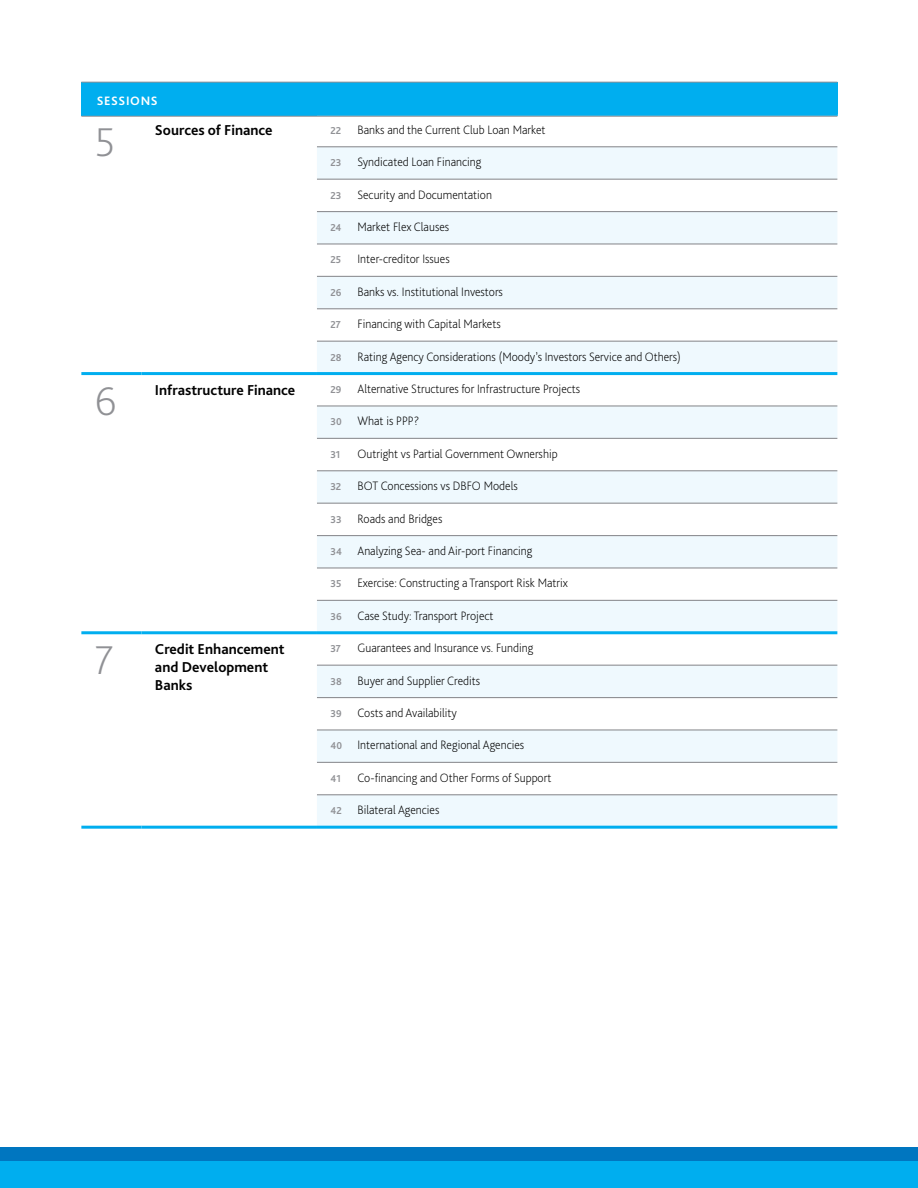
<style>
.page{position:relative;width:918px;height:1188px;background:#fff}
.page>*{position:absolute;margin:0;border:0;box-sizing:border-box;transform-origin:0 0}
.t1{font:200 42px "Bliss Pro";color:#909195}
.t2{font:700 15px/18px "Bliss Pro";color:#000}
.t3{font:200 12.75px "Bliss Pro";color:#000;scale:.95 1}
.t4{font:700 12.75px "Bliss Pro";letter-spacing:.05em;color:#fff}
.t5{font:700 10.5px "Bliss Pro";color:#909195;scale:.95 1}
.s1{font-weight:700;font-size:10.5px;color:#909195}
</style>
<div class="page">
<div style="left:0;top:1161px;width:918px;height:27px;background:#00aeef"></div>
<div style="left:0;top:1148px;width:918px;height:13px;background:#0076c0"></div>
<div style="left:81px;top:82px;width:756px;height:34px;background:#00aeef"></div>
<svg style="left:317px;top:147px;width:520px;height:679px;fill:#eff9fe"></svg>
<hr style="left:317px;top:146px;width:520px;height:1px;background:#909195">
<hr style="left:317px;top:179px;width:520px;height:1px;background:#909195">
<hr style="left:317px;top:211px;width:520px;height:1px;background:#909195">
<hr style="left:317px;top:243px;width:520px;height:2px;background:#909195">
<hr style="left:317px;top:276px;width:520px;height:1px;background:#909195">
<hr style="left:317px;top:308px;width:520px;height:1px;background:#909195">
<hr style="left:317px;top:341px;width:520px;height:1px;background:#909195">
<hr style="left:317px;top:405px;width:520px;height:2px;background:#909195">
<hr style="left:317px;top:438px;width:520px;height:1px;background:#909195">
<hr style="left:317px;top:470px;width:520px;height:1px;background:#909195">
<hr style="left:317px;top:503px;width:520px;height:1px;background:#909195">
<hr style="left:317px;top:535px;width:520px;height:1px;background:#909195">
<hr style="left:317px;top:567px;width:520px;height:2px;background:#909195">
<hr style="left:317px;top:600px;width:520px;height:1px;background:#909195">
<hr style="left:317px;top:665px;width:520px;height:1px;background:#909195">
<hr style="left:317px;top:697px;width:520px;height:1px;background:#909195">
<hr style="left:317px;top:729px;width:520px;height:2px;background:#909195">
<hr style="left:317px;top:762px;width:520px;height:1px;background:#909195">
<hr style="left:317px;top:794px;width:520px;height:1px;background:#909195">
<hr style="left:317px;top:372px;width:520px;height:3px;background:#00aeef">
<hr style="left:317px;top:631px;width:520px;height:3px;background:#00aeef">
<hr style="left:317px;top:826px;width:520px;height:3px;background:#00aeef">
<hr style="left:81px;top:372px;width:60px;height:3px;background:#00aeef">
<hr style="left:141px;top:372px;width:176px;height:3px;background:#00aeef">
<hr style="left:81px;top:631px;width:60px;height:3px;background:#00aeef">
<hr style="left:141px;top:631px;width:176px;height:3px;background:#00aeef">
<hr style="left:81px;top:826px;width:60px;height:3px;background:#00aeef">
<hr style="left:141px;top:826px;width:176px;height:3px;background:#00aeef">
<hr style="left:81px;top:82px;width:756px;height:1px;background:#909195">
<hr style="left:81px;top:116px;width:756px;height:1px;background:#909195">
<p class="t4" style="left:97px;top:93px;width:62px">SESSIONS</p>
<h1 class="t1" style="left:95px;top:116px;width:22px">5</h1>
<p class="t2" style="left:155px;top:121px;width:119px">Sources of Finance</p>
<p class="t5" style="left:330px;top:124px;width:13px">22</p>
<p class="t3" style="left:357px;top:122px;width:199px">Banks and the Current Club Loan Market</p>
<p class="t5" style="left:330px;top:156px;width:13px">23</p>
<p class="t3" style="left:357px;top:154px;width:132px">Syndicated Loan Financing</p>
<p class="t5" style="left:330px;top:189px;width:13px">23</p>
<p class="t3" style="left:357px;top:186px;width:143px">Security and Documentation</p>
<p class="t5" style="left:330px;top:221px;width:13px">24</p>
<p class="t3" style="left:357px;top:219px;width:98px">Market Flex Clauses</p>
<p class="t5" style="left:330px;top:253px;width:13px">25</p>
<p class="t3" style="left:357px;top:251px;width:99px">Inter-creditor Issues</p>
<p class="t5" style="left:330px;top:286px;width:13px">26</p>
<p class="t3" style="left:357px;top:284px;width:155px">Banks vs. Institutional Investors</p>
<p class="t5" style="left:330px;top:318px;width:12px">27</p>
<p class="t3" style="left:357px;top:316px;width:152px">Financing with Capital Markets</p>
<p class="t3" style="left:330px;top:348px;width:370px"><span class="s1">28</span> Rating Agency Considerations (Moody’s Investors Service and Others)</p>
<h1 class="t1" style="left:95px;top:375px;width:23px">6</h1>
<p class="t2" style="left:155px;top:380px;width:142px">Infrastructure Finance</p>
<p class="t5" style="left:330px;top:383px;width:13px">29</p>
<p class="t3" style="left:357px;top:381px;width:236px">Alternative Structures for Infrastructure Projects</p>
<p class="t3" style="left:330px;top:413px;width:95px"><span class="s1">30</span> What is PPP?</p>
<p class="t5" style="left:330px;top:448px;width:12px">31</p>
<p class="t3" style="left:357px;top:446px;width:212px">Outright vs Partial Government Ownership</p>
<p class="t5" style="left:330px;top:480px;width:13px">32</p>
<p class="t3" style="left:357px;top:478px;width:170px">BOT Concessions vs DBFO Models</p>
<p class="t3" style="left:330px;top:510px;width:119px"><span class="s1">33</span> Roads and Bridges</p>
<p class="t3" style="left:330px;top:543px;width:214px"><span class="s1">34</span> Analyzing Sea- and Air-port Financing</p>
<p class="t5" style="left:330px;top:577px;width:13px">35</p>
<p class="t3" style="left:357px;top:575px;width:223px">Exercise: Constructing a Transport Risk Matrix</p>
<p class="t3" style="left:330px;top:608px;width:173px"><span class="s1">36</span> Case Study: Transport Project</p>
<h1 class="t1" style="left:95px;top:634px;width:21px">7</h1>
<p class="t2" style="left:155px;top:640px;width:131px">Credit Enhancement and Development<br>Banks</p>
<p class="t5" style="left:330px;top:642px;width:13px">37</p>
<p class="t3" style="left:357px;top:640px;width:187px">Guarantees and Insurance vs. Funding</p>
<p class="t3" style="left:330px;top:672px;width:159px"><span class="s1">38</span> Buyer and Supplier Credits</p>
<p class="t3" style="left:330px;top:705px;width:135px"><span class="s1">39</span> Costs and Availability</p>
<p class="t3" style="left:330px;top:737px;width:205px"><span class="s1">40</span> International and Regional Agencies</p>
<p class="t5" style="left:330px;top:772px;width:12px">41</p>
<p class="t3" style="left:357px;top:770px;width:206px">Co-financing and Other Forms of Support</p>
<p class="t3" style="left:330px;top:802px;width:116px"><span class="s1">42</span> Bilateral Agencies</p>
</div>
